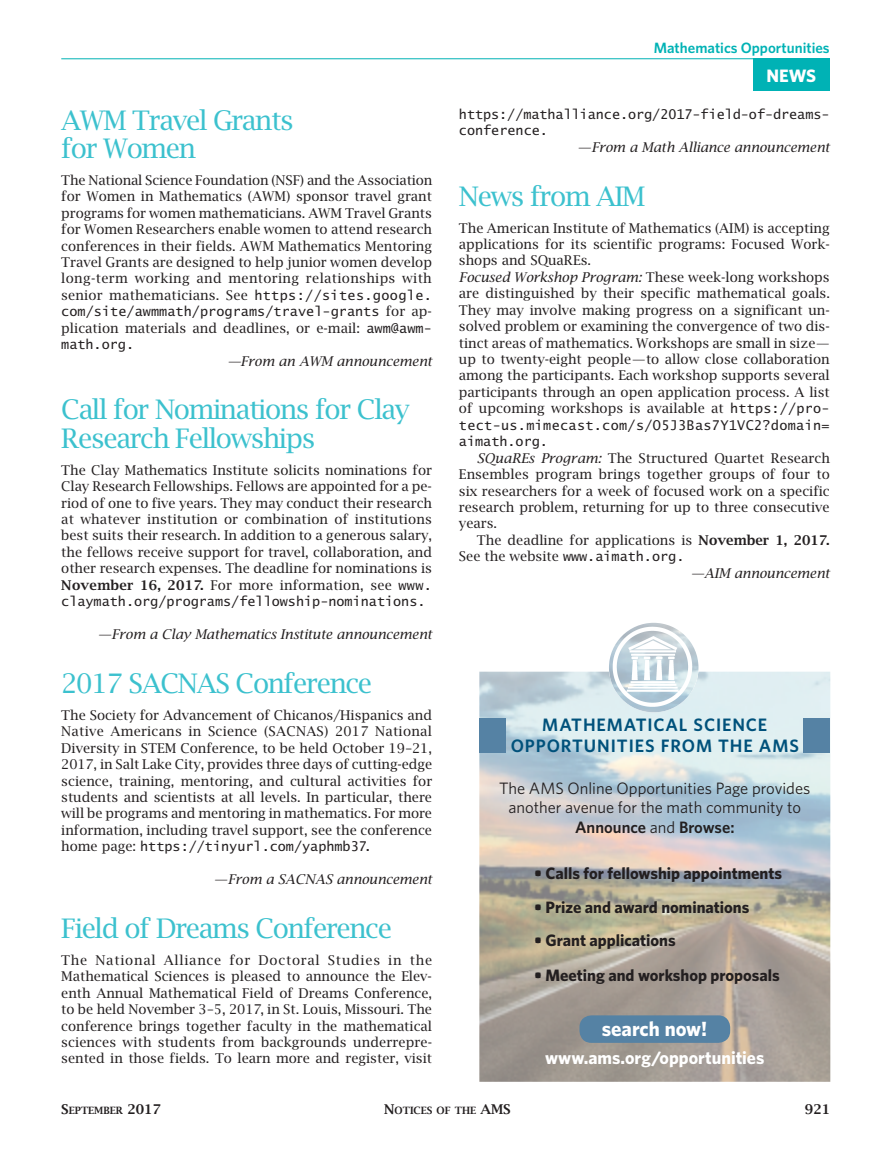
<style>
.page{position:relative;width:891px;height:1161px;background:#fff}
.page>*{position:absolute;margin:0;border:0;box-sizing:border-box;transform-origin:0 0}
.t1{font:26.85px/28.3px "Lucida Bright";letter-spacing:-.05em;color:#3cc1ce}
.t2{font:700 20.55px "Whitney";color:#fff}
.t3{font:600 18px/21.6px "Whitney";letter-spacing:.05em;color:#00517b;text-align:center}
.t4{font:700 18px "Whitney";color:#fff}
.t5{font:700 16.5px "Whitney";color:#231f20}
.t6{font:16.5px/19.8px "Whitney";color:#231f20;text-align:center}
.t7{font:600 15px "Whitney";color:#00b2b5}
.t8{font:13.5px/16.5px "Lucida Bright";color:#231f20;text-align:justify}
.t9{font:13.5px/16.5px "Lucida Sans Typewriter";color:#231f20}
.t10{font:italic 13.5px "Lucida Bright";letter-spacing:-.005em;color:#231f20}
.t11{font:13.5px/16.5px "Lucida Sans Typewriter";letter-spacing:.025em;color:#231f20}
.t12{font:600 13.5px "Lucida Bright";color:#231f20}
.t13{font:600 10.05px "Lucida Bright Smallcaps";color:#231f20}
.s1{font-family:"Lucida Sans Typewriter"}
.s2{font-family:"Lucida Bright"}
.s3{font-weight:600}
.s4{font-style:italic}
.s5{font-size:13.5px}
.s6{font-family:"Lucida Bright";font-size:13.5px}
</style>
<div class="page">
<hr style="left:61px;top:58px;width:769px;height:1px;background:#00b2b5">
<div style="left:753px;top:58px;width:77px;height:33px;background:#00b2b5"></div>
<img style="left:479px;top:672px;width:351px;height:410px">
<img style="left:608px;top:623px;width:89px;height:89px;border-radius:45px">
<div style="left:479px;top:718px;width:27px;height:35px;background:#5582a4"></div>
<div style="left:803px;top:718px;width:27px;height:35px;background:#5582a4"></div>
<div style="left:579px;top:1015px;width:151px;height:28px;background:#5582a4;border-radius:12px"></div>
<h1 class="t1" style="left:61px;top:105px;width:234px">AWM Travel Grants for Women</h1>
<p class="t8" style="left:61px;top:171px;width:373px">The National Science Foundation (NSF) and the Association for Women in Mathematics (AWM) sponsor travel grant programs for women mathematicians. AWM Travel Grants for Women Researchers enable women to attend research conferences in their fields. AWM Mathematics Mentoring Travel Grants are designed to help junior women develop long-term working and mentoring relationships with senior mathematicians. See <span class="s1">https://sites.google.</span></p>
<p class="t9" style="left:61px;top:303px;width:372px">com/site/awmmath/programs/travel-grants <span class="s2">for ap-</span></p>
<p class="t8" style="left:61px;top:319px;width:372px">plication materials and deadlines, or e-mail: <span class="s1">awm@awm-</span></p>
<p class="t9" style="left:61px;top:336px;width:74px">math.org.</p>
<p class="t10" style="left:228px;top:353px;width:206px">—From an AWM announcement</p>
<h1 class="t1" style="left:61px;top:395px;width:350px">Call for Nominations for Clay<br>Research Fellowships</h1>
<p class="t8" style="left:61px;top:461px;width:372px">The Clay Mathematics Institute solicits nominations for Clay Research Fellowships. Fellows are appointed for a pe&shy;riod of one to five years. They may conduct their research at whatever institution or combination of institutions best suits their research. In addition to a generous salary, the fellows receive support for travel, collaboration, and other research expenses. The deadline for nominations is <span class="s3">November 16, 2017.</span> For more information, see <span class="s1">www.</span></p>
<p class="t9" style="left:61px;top:593px;width:366px">claymath.org/programs/fellowship-nominations.</p>
<p class="t10" style="left:98px;top:626px;width:336px">—From a Clay Mathematics Institute announcement</p>
<h1 class="t1" style="left:61px;top:669px;width:312px">2017 SACNAS Conference</h1>
<p class="t8" style="left:61px;top:706px;width:373px">The Society for Advancement of Chicanos/Hispanics and Native Americans in Science (SACNAS) 2017 National Diversity in STEM Conference, to be held October 19–21, 2017, in Salt Lake City, provides three days of cutting-edge science, training, mentoring, and cultural activities for students and scientists at all levels. In particular, there will be programs and mentoring in mathematics. For more information, including travel support, see the conference</p>
<p class="t9" style="left:61px;top:838px;width:312px"><span class="s2">home page:</span> https://tinyurl.com/yaphmb37.</p>
<p class="t10" style="left:214px;top:871px;width:220px">—From a SACNAS announcement</p>
<h1 class="t1" style="left:61px;top:914px;width:332px">Field of Dreams Conference</h1>
<p class="t8" style="left:61px;top:952px;width:372px">The National Alliance for Doctoral Studies in the Mathematical Sciences is pleased to announce the Elev&shy;enth Annual Mathematical Field of Dreams Conference, to be held November 3–5, 2017, in St. Louis, Missouri. The conference brings together faculty in the mathematical sciences with students from backgrounds underrepre&shy;sented in those fields. To learn more and register, visit</p>
<p class="t7" style="left:654px;top:38px;width:177px">Mathematics Opportunities</p>
<h3 class="t4" style="left:766px;top:64px;width:51px">NEWS</h3>
<p class="t9" style="left:459px;top:106px;width:372px">https://mathalliance.org/2017-field-of-dreams&shy;conference.</p>
<p class="t10" style="left:578px;top:139px;width:254px">—From a Math Alliance announcement</p>
<h1 class="t1" style="left:459px;top:181px;width:188px">News from AIM</h1>
<p class="t8" style="left:459px;top:219px;width:373px;text-align:left">The American Institute of Mathematics (AIM) is accepting applications for its scientific programs: Focused Work&shy;shops and SQuaREs.<br><span class="s4">Focused Workshop Program:</span> These week-long workshops are distinguished by their specific mathematical goals.<br>They may involve making progress on a significant un&shy;solved problem or examining the convergence of two dis&shy;tinct areas of mathematics. Workshops are small in size— up to twenty-eight people—to allow close collaboration among the participants. Each workshop supports several participants through an open application process. A list of upcoming workshops is available at <span class="s1">https://pro-</span></p>
<p class="t11" style="left:459px;top:417px;width:372px">tect-us.mimecast.com/s/O5J3Bas7Y1VC2?domain= aimath.org.</p>
<p class="t8" style="left:459px;top:449px;width:372px;text-indent:18px"><span class="s4">SQuaREs Program:</span> The Structured Quartet Research Ensembles program brings together groups of four to six researchers for a week of focused work on a specific research problem, returning for up to three consecutive years.</p>
<p class="t8" style="left:477px;top:531px;width:354px">The deadline for applications is <span class="s3">November 1, 2017.</span></p>
<p class="t9" style="left:459px;top:548px;width:227px"><span class="s2">See the website</span> www.aimath.org.</p>
<p class="t10" style="left:691px;top:565px;width:141px">—AIM announcement</p>
<h3 class="t3" style="left:511px;top:713px;width:290px">MATHEMATICAL SCIENCE<br>OPPORTUNITIES FROM THE AMS</h3>
<p class="t6" style="left:499px;top:778px;width:313px">The AMS Online Opportunities Page provides another avenue for the math community to<br><span class="s3">Announce</span> and <span class="s3">Browse:</span></p>
<p class="t5" style="left:534px;top:862px;width:249px">• Calls for fellowship appointments</p>
<p class="t5" style="left:534px;top:896px;width:217px">• Prize and award nominations</p>
<p class="t5" style="left:534px;top:929px;width:143px">• Grant applications</p>
<p class="t5" style="left:534px;top:964px;width:247px">• Meeting and workshop proposals</p>
<h2 class="t2" style="left:602px;top:1015px;width:107px">search now!</h2>
<h3 class="t4" style="left:545px;top:1045px;width:221px">www.ams.org/opportunities</h3>
<p class="t13" style="left:61px;top:1105px;width:101px"><span class="s5">S</span>EPTEMBER <span class="s6">2017</span></p>
<p class="t13" style="left:384px;top:1105px;width:128px"><span class="s5">N</span>OTICES OF THE <span class="s5">AMS</span></p>
<p class="t12" style="left:805px;top:1101px;width:27px">921</p>
</div>
